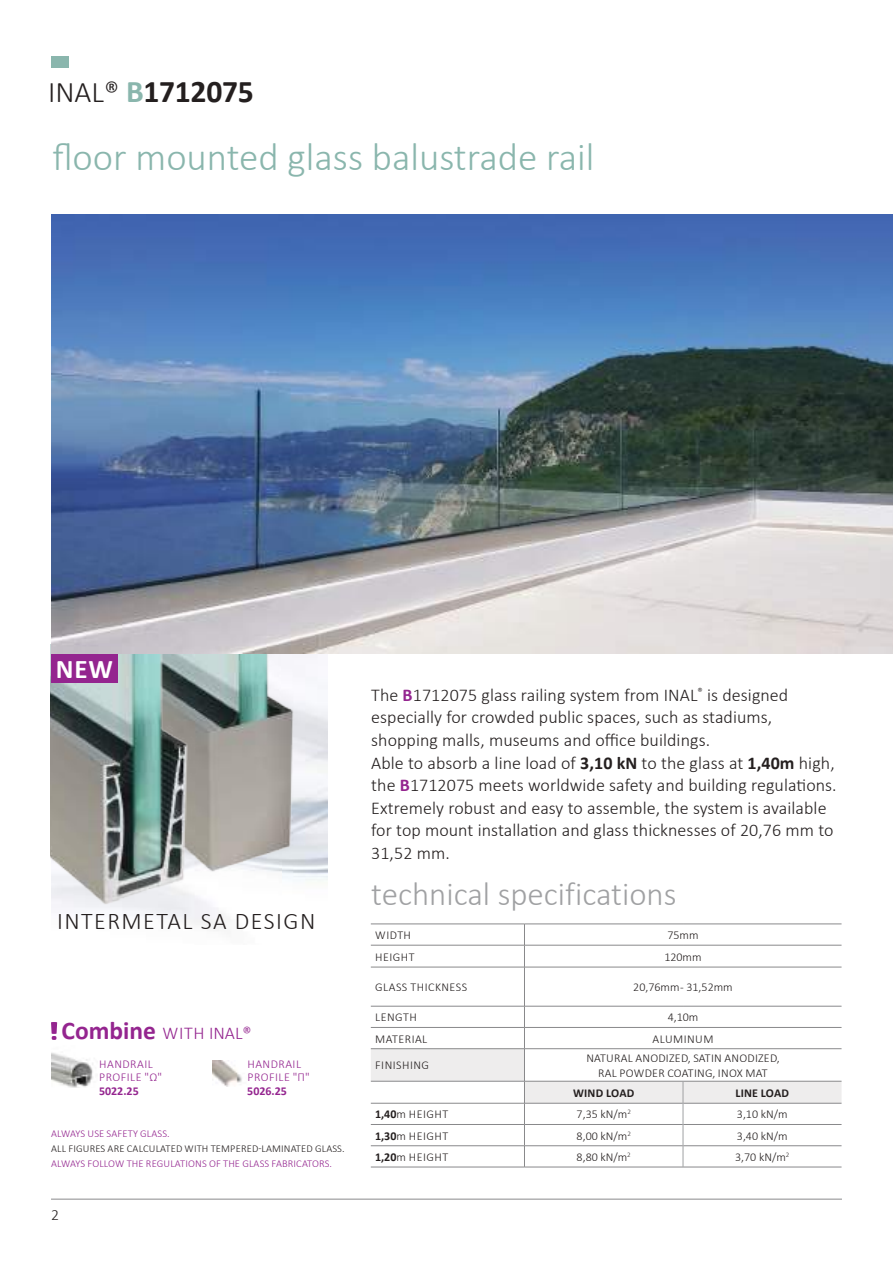
<style>
.page{position:relative;width:893px;height:1263px;background:#fff}
.page>*{position:absolute;margin:0;border:0;box-sizing:border-box;transform-origin:0 0}
.t1{font:300 39px "Calibri";color:#8ab6ad}
.t2{font:300 33px "Calibri";color:#a0a1a3}
.t3{font:700 31.65px "Calibri";letter-spacing:-.01em;color:#241f1f}
.t4{font:700 27px "Calibri";color:#fff}
.t5{font:300 24px "Calibri";letter-spacing:.06em;color:#241f1f}
.t6{font:300 18px/22.5px "Calibri";letter-spacing:.005em;color:#241f1f}
.t7{font:300 18px "Calibri";letter-spacing:.02em;color:#94258f}
.t8{font:300 15.75px "Calibri";color:#241f1f}
.t9{font:300 12px/15px "Calibri";letter-spacing:.02em;color:#241f1f;text-align:center}
.t10{font:300 12px "Calibri";letter-spacing:.04em;color:#241f1f}
.t11{font:300 12px/13.5px "Calibri";letter-spacing:.04em;color:#94258f}
.t12{font:700 12px "Calibri";letter-spacing:.02em;color:#241f1f}
.t13{font:300 12px "Calibri";color:#241f1f}
.t14{font:700 12px "Calibri";color:#94258f}
.t15{font:300 10.5px "Calibri";letter-spacing:.015em;color:#94258f}
.t16{font:300 10.5px "Calibri";letter-spacing:.015em;color:#241f1f}
.s1{font-weight:300;font-size:30px}
.s2{color:#8ab6ad}
.s3{font-weight:700;font-size:25.5px}
.s4{font-weight:700;color:#94258f}
.s5{font-weight:700}
</style>
<div class="page">
<hr style="left:51px;top:1199px;width:791px;height:1px;background:#89898b">
<div style="left:51px;top:57px;width:18px;height:11px;background:#8ab6ad"></div>
<img style="left:198px;top:654px;width:130px;height:228px">
<img style="left:51px;top:654px;width:147px;height:254px">
<img style="left:51px;top:214px;width:842px;height:440px">
<svg style="left:51px;top:1022px;width:6px;height:18px"></svg>
<img style="left:52px;top:1053px;width:41px;height:35px">
<img style="left:213px;top:1060px;width:29px;height:26px">
<div style="left:51px;top:654px;width:67px;height:28px;background:#94258f"></div>
<hr style="left:371px;top:924px;width:153px;height:1px;background:#89898b">
<hr style="left:524px;top:924px;width:159px;height:1px;background:#89898b">
<hr style="left:683px;top:924px;width:158px;height:1px;background:#89898b">
<hr style="left:371px;top:945px;width:153px;height:1px;background:#89898b">
<hr style="left:524px;top:945px;width:159px;height:1px;background:#89898b">
<svg style="left:524px;top:925px;width:1px;height:42px"></svg>
<hr style="left:683px;top:945px;width:158px;height:1px;background:#89898b">
<hr style="left:371px;top:967px;width:153px;height:1px;background:#89898b">
<hr style="left:524px;top:967px;width:159px;height:1px;background:#89898b">
<hr style="left:524px;top:967px;width:1px;height:39px;background:#89898b">
<hr style="left:683px;top:967px;width:158px;height:1px;background:#89898b">
<hr style="left:371px;top:1167px;width:153px;height:1px;background:#89898b">
<hr style="left:524px;top:1167px;width:159px;height:1px;background:#89898b">
<hr style="left:683px;top:1167px;width:158px;height:1px;background:#89898b">
<svg style="left:371px;top:1006px;width:470px;height:161px"></svg>
<h3 class="t3" style="left:48px;top:79px;width:207px"><span class="s1">INAL®</span> <span class="s2">B</span>1712075</h3>
<h1 class="t1" style="left:52px;top:133px;width:543px">floor mounted glass balustrade rail</h1>
<h3 class="t4" style="left:56px;top:658px;width:58px">NEW</h3>
<h3 class="t5" style="left:57px;top:906px;width:260px">INTERMETAL SA DESIGN</h3>
<p class="t7" style="left:62px;top:1022px;width:192px"><span class="s3">Combine</span> WITH ΙΝΑL®</p>
<p class="t11" style="left:99px;top:1057px;width:64px">HANDRAIL<br>PROFILE "Ω"</p>
<p class="t14" style="left:99px;top:1086px;width:41px">5022.25</p>
<p class="t11" style="left:248px;top:1057px;width:64px">HANDRAIL<br>PROFILE "Π"</p>
<p class="t14" style="left:247px;top:1086px;width:41px">5026.25</p>
<p class="t15" style="left:51px;top:1127px;width:120px">ALWAYS USE SAFETY GLASS.</p>
<p class="t16" style="left:51px;top:1142px;width:295px">ALL FIGURES ARE CALCULATED WITH TEMPERED-LAMINATED GLASS.</p>
<p class="t15" style="left:51px;top:1157px;width:282px">ALWAYS FOLLOW THE REGULATIONS OF THE GLASS FABRICATORS.</p>
<p class="t8" style="left:51px;top:1208px;width:9px">2</p>
<p class="t6" style="left:371px;top:683px;width:467px">The <span class="s4">Β</span>1712075 glass railing system from INAL<sup>®</sup> is designed especially for crowded public spaces, such as stadiums, shopping malls, museums and office buildings.<br>Able to absorb a line load of <span class="s5">3,10 kN</span> to the glass at <span class="s5">1,40m</span> high, the <span class="s4">Β</span>1712075 meets worldwide safety and building regulations.<br>Extremely robust and easy to assemble, the system is available for top mount installation and glass thicknesses of 20,76 mm to 31,52 mm.</p>
<h2 class="t2" style="left:371px;top:873px;width:307px">technical specifications</h2>
<p class="t9" style="left:375px;top:927px;width:37px">WIDTH</p>
<p class="t9" style="left:667px;top:927px;width:33px">75mm</p>
<p class="t9" style="left:375px;top:949px;width:41px">HEIGHT</p>
<p class="t9" style="left:664px;top:949px;width:39px">120mm</p>
<p class="t10" style="left:375px;top:980px;width:93px">GLASS THICKNESS</p>
<p class="t13" style="left:633px;top:980px;width:101px">20,76mm - 31,52mm</p>
<p class="t9" style="left:375px;top:1010px;width:43px">LENGTH</p>
<p class="t9" style="left:668px;top:1010px;width:32px">4,10m</p>
<p class="t10" style="left:375px;top:1031px;width:54px">MATERIAL</p>
<p class="t10" style="left:652px;top:1031px;width:62px">ALUMINUM</p>
<p class="t10" style="left:375px;top:1058px;width:55px">FINISHING</p>
<p class="t9" style="left:586px;top:1050px;width:195px">NATURAL ANODIZED, SATIN ANODIZED,<br>RAL POWDER COATING, INOX MAT</p>
<p class="t12" style="left:573px;top:1088px;width:63px">WIND LOAD</p>
<p class="t12" style="left:735px;top:1088px;width:55px">LINE LOAD</p>
<p class="t9" style="left:375px;top:1107px;width:75px"><span class="s5">1,40</span>m HEIGHT</p>
<p class="t9" style="left:577px;top:1107px;width:56px">7,35 kN/m<sup>2</sup></p>
<p class="t9" style="left:737px;top:1107px;width:52px">3,10 kN/m</p>
<p class="t9" style="left:375px;top:1128px;width:75px"><span class="s5">1,30</span>m HEIGHT</p>
<p class="t9" style="left:577px;top:1128px;width:56px">8,00 kN/m<sup>2</sup></p>
<p class="t9" style="left:737px;top:1128px;width:52px">3,40 kN/m</p>
<p class="t9" style="left:375px;top:1149px;width:75px"><span class="s5">1,20</span>m HEIGHT</p>
<p class="t9" style="left:577px;top:1149px;width:56px">8,80 kN/m<sup>2</sup></p>
<p class="t9" style="left:735px;top:1149px;width:56px">3,70 kN/m<sup>2</sup></p>
</div>
